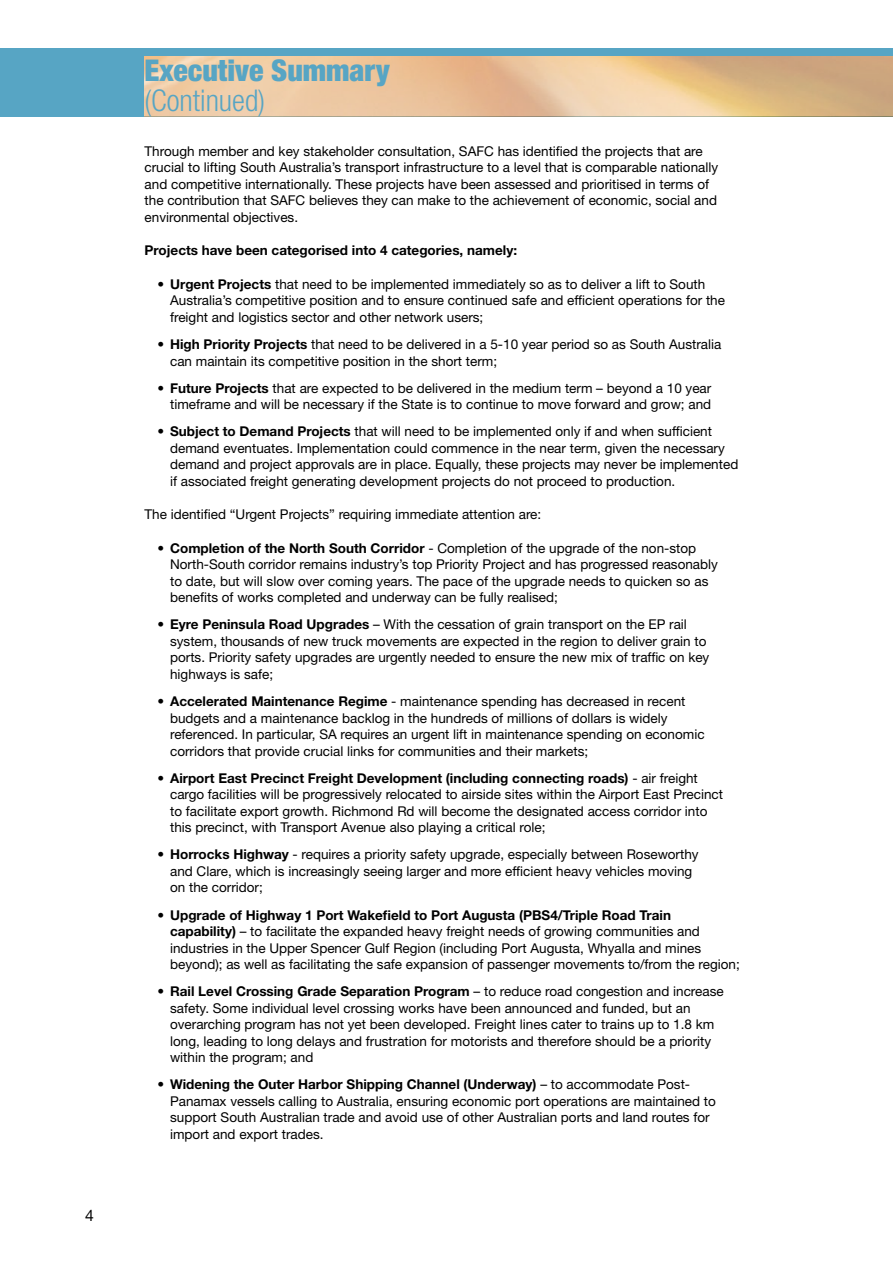
<style>
.page{position:relative;width:893px;height:1263px;background:#fff}
.page>*{position:absolute;margin:0;border:0;box-sizing:border-box;transform-origin:0 0}
.t1{font:900 condensed 30px "Helvetica Neue";color:#57a5c4}
.t2{font:300 condensed 30px "Helvetica Neue LT Com";color:#57a5c4}
.t3{font:15.75px "Helvetica Neue";color:#000}
.t4{font:13.5px/16.5px "Helvetica Neue";color:#000}
.t5{font:700 13.5px "Helvetica Neue";color:#000}
.s1{font-weight:700}
</style>
<div class="page">
<div style="left:0;top:48px;width:893px;height:68px;background:#57a5c4"></div>
<img style="left:145px;top:57px;width:748px;height:59px">
<p class="t3" style="left:85px;top:1205px;width:10px">4</p>
<h1 class="t1" style="left:145px;top:52px;width:247px">Executive Summary</h1>
<h1 class="t2" style="left:145px;top:83px;width:122px">(Continued)</h1>
<p class="t4" style="left:145px;top:143px;width:575px">Through member and key stakeholder consultation, SAFC has identified the projects that are crucial to lifting South Australia’s transport infrastructure to a level that is comparable nationally and competitive internationally. These projects have been assessed and prioritised in terms of the contribution that SAFC believes they can make to the achievement of economic, social and environmental objectives.</p>
<p class="t5" style="left:145px;top:242px;width:374px">Projects have been categorised into 4 categories, namely:</p>
<p class="t4" style="left:170px;top:276px;width:556px;text-indent:-13px">• <span class="s1">Urgent Projects</span> that need to be implemented immediately so as to deliver a lift to South<br>Australia’s competitive position and to ensure continued safe and efficient operations for the freight and logistics sector and other network users;</p>
<p class="t4" style="left:170px;top:336px;width:553px;text-indent:-13px">• <span class="s1">High Priority Projects</span> that need to be delivered in a 5-10 year period so as South Australia can maintain its competitive position in the short term;</p>
<p class="t4" style="left:157px;top:379px;width:555px;text-align:right">• <span class="s1">Future Projects</span> that are expected to be delivered in the medium term – beyond a 10 year timeframe and will be necessary if the State is to continue to move forward and grow; and</p>
<p class="t4" style="left:170px;top:423px;width:570px;text-indent:-13px"><span class="s1">• Subject to Demand Projects</span> that will need to be implemented only if and when sufficient demand eventuates. Implementation could commence in the near term, given the necessary demand and project approvals are in place. Equally, these projects may never be implemented if associated freight generating development projects do not proceed to production.</p>
<p class="t4" style="left:145px;top:506px;width:398px">The identified “Urgent Projects” requiring immediate attention are:</p>
<p class="t4" style="left:170px;top:540px;width:549px;text-indent:-13px"><span class="s1">• Completion of the North South Corridor</span> - Completion of the upgrade of the non-stop North-South corridor remains industry’s top Priority Project and has progressed reasonably to date, but will slow over coming years. The pace of the upgrade needs to quicken so as benefits of works completed and underway can be fully realised;</p>
<p class="t4" style="left:170px;top:616px;width:541px;text-indent:-13px"><span class="s1">• Eyre Peninsula Road Upgrades</span> – With the cessation of grain transport on the EP rail system, thousands of new truck movements are expected in the region to deliver grain to ports. Priority safety upgrades are urgently needed to ensure the new mix of traffic on key highways is safe;</p>
<p class="t4" style="left:170px;top:693px;width:536px;text-indent:-13px"><span class="s1">• Accelerated Maintenance Regime</span> - maintenance spending has decreased in recent budgets and a maintenance backlog in the hundreds of millions of dollars is widely referenced. In particular, SA requires an urgent lift in maintenance spending on economic corridors that provide crucial links for communities and their markets;</p>
<p class="t4" style="left:170px;top:769px;width:554px;text-indent:-13px"><span class="s1">• Airport East Precinct Freight Development (including connecting roads)</span> - air freight cargo facilities will be progressively relocated to airside sites within the Airport East Precinct to facilitate export growth. Richmond Rd will become the designated access corridor into this precinct, with Transport Avenue also playing a critical role;</p>
<p class="t4" style="left:170px;top:846px;width:530px;text-indent:-13px"><span class="s1">• Horrocks Highway</span> - requires a priority safety upgrade, especially between Roseworthy and Clare, which is increasingly seeing larger and more efficient heavy vehicles moving on the corridor;</p>
<p class="t4" style="left:170px;top:906px;width:571px;text-indent:-13px"><span class="s1">• Upgrade of Highway 1 Port Wakefield to Port Augusta (PBS4/Triple Road Train capability)</span> – to facilitate the expanded heavy freight needs of growing communities and industries in the Upper Spencer Gulf Region (including Port Augusta, Whyalla and mines beyond); as well as facilitating the safe expansion of passenger movements to/from the region;</p>
<p class="t4" style="left:170px;top:983px;width:555px;text-indent:-13px"><span class="s1">• Rail Level Crossing Grade Separation Program</span> – to reduce road congestion and increase safety. Some individual level crossing works have been announced and funded, but an overarching program has not yet been developed. Freight lines cater to trains up to 1.8 km long, leading to long delays and frustration for motorists and therefore should be a priority within the program; and</p>
<p class="t4" style="left:170px;top:1076px;width:547px;text-indent:-13px"><span class="s1">• Widening the Outer Harbor Shipping Channel (Underway)</span> – to accommodate Post-Panamax vessels calling to Australia, ensuring economic port operations are maintained to support South Australian trade and avoid use of other Australian ports and land routes for import and export trades.</p>
</div>
